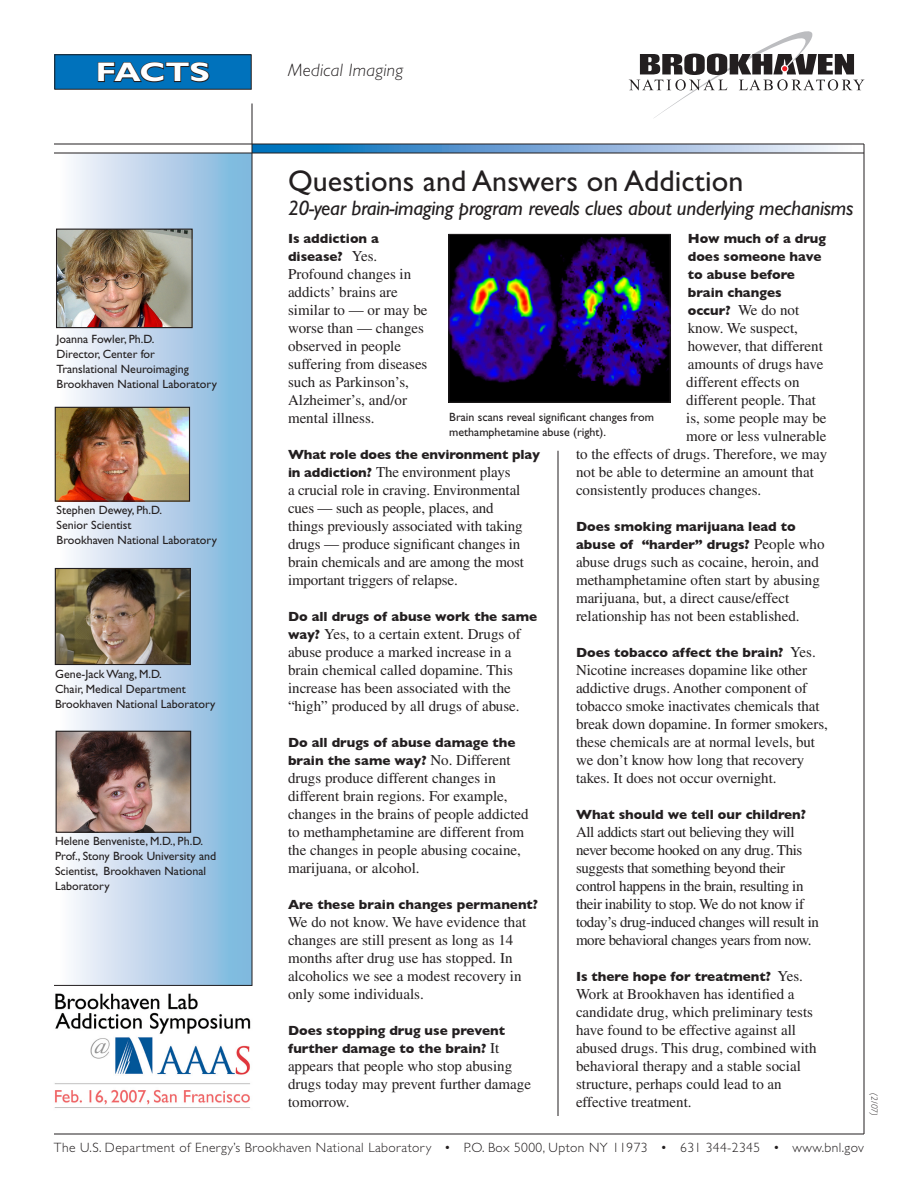
<style>
.page{position:relative;width:918px;height:1188px;background:#fff}
.page>*{position:absolute;margin:0;border:0;box-sizing:border-box;transform-origin:0 0}
.BB_-_Headline_-_Main{font:30px "Gill Sans Std";letter-spacing:.005em;color:#231f20}
.t1{font:700 27px "Gill Sans Std";letter-spacing:-.02em;color:#fff;scale:1.25 1}
.CC_-_Headline_-_Subh{font:italic 21px "Gill Sans Std";letter-spacing:-.015em;color:#231f20}
.AA_-_Top_Eyebrow_Tex{font:italic 300 18px "Gill Sans Std";letter-spacing:.02em;color:#231f20}
.DD_-_Main_Body_Text{font:15px/18px "Times LT Std";color:#231f20}
.DD_-_Main_Body_Text-2{font:15px/18px "Times LT Std";letter-spacing:-.025em;color:#231f20}
.DD_-_Main_Body_Text-3{font:700 13.5px/18px "Gill Sans";color:#231f20}
.ZZ_-_Bottom_Line_Tex{font:300 13.5px "Gill Sans Std";letter-spacing:.03em;color:#231f20}
.HH_-_Caption{font:12px/15px "Gill Sans Std";color:#231f20}
.t2{font:italic 300 9px "Gill Sans Std";color:#231f20}
.s1{font-family:"Times LT Std";font-weight:400;font-size:15px}
.s2{font-family:"Gill Sans";font-weight:700;font-size:13.5px}
</style>
<div class="page">
<div style="left:54px;top:153px;width:198px;height:833px;background:linear-gradient(to right,#fffbfd,#7bb3dc)"></div>
<svg style="left:253px;top:145px;width:611px;height:8px;background:#74a4cd"></svg>
<hr style="left:252px;top:104px;width:1px;height:882px;background:#231f20">
<hr style="left:54px;top:1134px;width:810px;height:1px;background:#231f20">
<div style="left:55px;top:55px;width:196px;height:34px;background:#0072bc"></div>
<div style="left:54px;top:54px;width:198px;height:36px;border:1px solid #231f20"></div>
<svg style="left:97px;top:62px;width:113px;height:21px"></svg>
<svg style="left:629px;top:31px;width:235px;height:87px"></svg>
<hr style="left:54px;top:144px;width:810px;height:1px;background:#231f20">
<hr style="left:54px;top:153px;width:810px;height:1px;background:#231f20">
<hr style="left:864px;top:144px;width:1px;height:990px;background:#231f20">
<hr style="left:54px;top:985px;width:198px;height:1px;background:#231f20">
<hr style="left:558px;top:451px;width:1px;height:665px;background:#231f20">
<img style="left:450px;top:236px;width:218px;height:165px">
<div style="left:448px;top:234px;width:222px;height:169px;border:1px solid #231f20"></div>
<img style="left:57px;top:570px;width:132px;height:93px">
<div style="left:55px;top:568px;width:136px;height:97px;border:1px solid #231f20"></div>
<img style="left:57px;top:409px;width:131px;height:91px">
<div style="left:55px;top:407px;width:135px;height:95px;border:1px solid #231f20"></div>
<img style="left:54px;top:993px;width:197px;height:115px">
<img style="left:58px;top:733px;width:131px;height:98px">
<div style="left:56px;top:731px;width:135px;height:102px;border:1px solid #231f20"></div>
<img style="left:58px;top:231px;width:133px;height:95px">
<div style="left:56px;top:229px;width:137px;height:99px;border:1px solid #231f20"></div>
<p class="t1" style="left:96px;top:56px;width:93px">FACTS</p>
<p class="HH_-_Caption" style="left:57px;top:331px;width:99px">Joanna Fowler, Ph.D.</p>
<p class="HH_-_Caption" style="left:57px;top:346px;width:100px">Director, Center for</p>
<p class="HH_-_Caption" style="left:57px;top:361px;width:134px">Translational Neuroimaging</p>
<p class="HH_-_Caption" style="left:57px;top:376px;width:162px">Brookhaven National Laboratory</p>
<p class="HH_-_Caption" style="left:57px;top:503px;width:107px">Stephen Dewey, Ph.D.</p>
<p class="HH_-_Caption" style="left:57px;top:518px;width:76px">Senior Scientist</p>
<p class="HH_-_Caption" style="left:57px;top:533px;width:162px">Brookhaven National Laboratory</p>
<p class="HH_-_Caption" style="left:55px;top:667px;width:108px">Gene-Jack Wang, M.D.</p>
<p class="HH_-_Caption" style="left:55px;top:682px;width:132px">Chair, Medical Department</p>
<p class="HH_-_Caption" style="left:55px;top:697px;width:162px">Brookhaven National Laboratory</p>
<p class="HH_-_Caption" style="left:55px;top:834px;width:150px">Helene Benveniste, M.D., Ph.D.</p>
<p class="HH_-_Caption" style="left:55px;top:849px;width:163px">Prof., Stony Brook University and</p>
<p class="HH_-_Caption" style="left:55px;top:864px;width:152px">Scientist, Brookhaven National<br>Laboratory</p>
<p class="AA_-_Top_Eyebrow_Tex" style="left:288px;top:60px;width:117px">Medical Imaging</p>
<p class="BB_-_Headline_-_Main" style="left:288px;top:164px;width:457px">Questions and Answers on Addiction</p>
<p class="CC_-_Headline_-_Subh" style="left:288px;top:196px;width:567px">20-year brain-imaging program reveals clues about underlying mechanisms</p>
<p class="DD_-_Main_Body_Text-3" style="left:288px;top:230px;width:92px">Is addiction a disease? <span class="s1">Yes.</span></p>
<p class="DD_-_Main_Body_Text" style="left:288px;top:265px;width:141px">Profound changes in addicts’ brains are similar to — or may be worse than — changes observed in people suffering from diseases such as Parkinson’s,<br>Alzheimer’s, and/or mental illness.</p>
<p class="DD_-_Main_Body_Text-3" style="left:288px;top:446px;width:253px">What role does the environment play</p>
<p class="DD_-_Main_Body_Text" style="left:288px;top:463px;width:238px"><span class="s2">in addiction?</span> The environment plays<br>a crucial role in craving. Environmental cues — such as people, places, and things previously associated with taking drugs — produce significant changes in brain chemicals and are among the most important triggers of relapse.</p>
<p class="DD_-_Main_Body_Text-3" style="left:288px;top:608px;width:251px">Do all drugs of abuse work the same</p>
<p class="DD_-_Main_Body_Text" style="left:288px;top:625px;width:234px"><span class="s2">way?</span> Yes, to a certain extent. Drugs of abuse produce a marked increase in a brain chemical called dopamine. This increase has been associated with the “high” produced by all drugs of abuse.</p>
<p class="DD_-_Main_Body_Text-3" style="left:288px;top:734px;width:229px">Do all drugs of abuse damage the brain the same way? <span class="s1">No. Different</span></p>
<p class="DD_-_Main_Body_Text" style="left:288px;top:769px;width:242px">drugs produce different changes in different brain regions. For example, changes in the brains of people addicted to methamphetamine are different from the changes in people abusing cocaine, marijuana, or alcohol.</p>
<p class="DD_-_Main_Body_Text-3" style="left:288px;top:896px;width:252px">Are these brain changes permanent?</p>
<p class="DD_-_Main_Body_Text" style="left:288px;top:913px;width:240px">We do not know. We have evidence that changes are still present as long as 14 months after drug use has stopped. In alcoholics we see a modest recovery in only some individuals.</p>
<p class="DD_-_Main_Body_Text-3" style="left:288px;top:1022px;width:219px">Does stopping drug use prevent further damage to the brain? <span class="s1">It</span></p>
<p class="DD_-_Main_Body_Text" style="left:288px;top:1057px;width:245px">appears that people who stop abusing drugs today may prevent further damage tomorrow.</p>
<p class="DD_-_Main_Body_Text-3" style="left:688px;top:230px;width:140px">How much of a drug does someone have to abuse before brain changes</p>
<p class="DD_-_Main_Body_Text" style="left:688px;top:301px;width:113px"><span class="s2">occur?</span> We do not</p>
<p class="DD_-_Main_Body_Text" style="left:688px;top:319px;width:112px">know. We suspect,</p>
<p class="DD_-_Main_Body_Text" style="left:688px;top:337px;width:137px">however, that different</p>
<p class="DD_-_Main_Body_Text" style="left:688px;top:355px;width:137px">amounts of drugs have</p>
<p class="DD_-_Main_Body_Text" style="left:686px;top:373px;width:115px">different effects on</p>
<p class="DD_-_Main_Body_Text" style="left:686px;top:391px;width:131px">different people. That</p>
<p class="DD_-_Main_Body_Text" style="left:686px;top:409px;width:142px">is, some people may be</p>
<p class="DD_-_Main_Body_Text" style="left:686px;top:427px;width:142px">more or less vulnerable</p>
<p class="DD_-_Main_Body_Text" style="left:576px;top:445px;width:253px">to the effects of drugs. Therefore, we may</p>
<p class="DD_-_Main_Body_Text" style="left:576px;top:463px;width:239px">not be able to determine an amount that</p>
<p class="DD_-_Main_Body_Text" style="left:576px;top:481px;width:187px">consistently produces changes.</p>
<p class="DD_-_Main_Body_Text-3" style="left:576px;top:518px;width:250px">Does smoking marijuana lead to abuse of “harder” drugs? <span class="s1">People who</span></p>
<p class="DD_-_Main_Body_Text" style="left:576px;top:553px;width:245px">abuse drugs such as cocaine, heroin, and methamphetamine often start by abusing marijuana, but, a direct cause/effect relationship has not been established.</p>
<p class="DD_-_Main_Body_Text-3" style="left:576px;top:644px;width:241px">Does tobacco affect the brain? <span class="s1">Yes.</span></p>
<p class="DD_-_Main_Body_Text" style="left:576px;top:661px;width:253px">Nicotine increases dopamine like other addictive drugs. Another component of tobacco smoke inactivates chemicals that break down dopamine. In former smokers, these chemicals are at normal levels, but we don’t know how long that recovery takes. It does not occur overnight.</p>
<p class="DD_-_Main_Body_Text-3" style="left:576px;top:806px;width:232px">What should we tell our children?</p>
<p class="DD_-_Main_Body_Text-2" style="left:576px;top:823px;width:244px">All addicts start out believing they will never become hooked on any drug. This suggests that something beyond their control happens in the brain, resulting in their inability to stop. We do not know if today’s drug-induced changes will result in more behavioral changes years from now.</p>
<p class="DD_-_Main_Body_Text-3" style="left:576px;top:968px;width:228px">Is there hope for treatment? <span class="s1">Yes.</span></p>
<p class="DD_-_Main_Body_Text" style="left:576px;top:985px;width:242px">Work at Brookhaven has identified a candidate drug, which preliminary tests have found to be effective against all abused drugs. This drug, combined with behavioral therapy and a stable social structure, perhaps could lead to an effective treatment.</p>
<p class="HH_-_Caption" style="left:449px;top:410px;width:206px">Brain scans reveal significant changes from methamphetamine abuse (right).</p>
<p class="t2" style="left:880px;top:1093px;width:25px;rotate:90deg">(2/07)</p>
<p class="ZZ_-_Bottom_Line_Tex" style="left:54px;top:1140px;width:812px">The U.S. Department of Energy’s Brookhaven National Laboratory • P.O. Box 5000, Upton NY 11973 • 631 344-2345 • www.bnl.gov</p>
</div>
